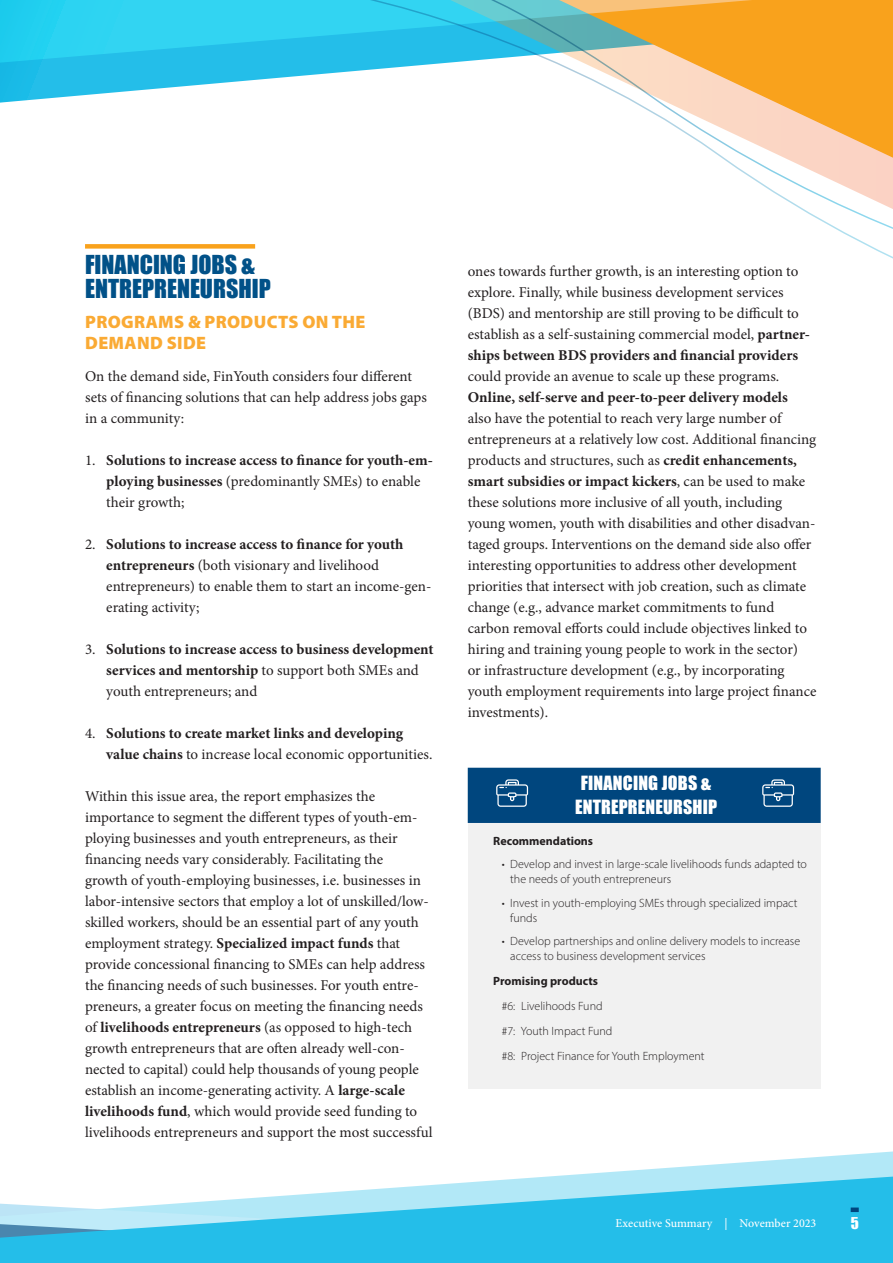
<style>
.page{position:relative;width:893px;height:1263px;background:#fff}
.page>*{position:absolute;margin:0;border:0;box-sizing:border-box;transform-origin:0 0}
.h2-Heading_2{font:24px/24px "Impact";color:#015188}
.h2-Heading_3{font:900 18px/21px "Myriad Pro";letter-spacing:.02em;color:#faaa34}
.tth-text_TABLE_1_HEADER{font:18px/24px "Impact";letter-spacing:.01em;color:#fff;text-align:center}
.ta-text_AFTER{font:15px/21px "Minion Pro";letter-spacing:-.005em;color:#231f20}
.t1{font:700 15px/21px "Minion Pro";color:#231f20}
.t2{font:15px "Impact";color:#fff}
.box_BODY_COPY{font:300 12px/15px "Myriad Pro";color:#231f20}
.box_BODY_COPY-2{font:700 12px "Myriad Pro";color:#231f20}
.t3{font:500 12px "Minion Pro";color:#fff}
.s1{font-weight:400}
.s2{font-weight:700}
</style>
<div class="page">
<svg style="left:0;top:0;width:310px;height:103px;background:#46d0ef"></svg>
<svg style="left:681px;top:1152px;width:212px;height:15px"></svg>
<svg style="left:0;top:1167px;width:893px;height:96px;fill:#24bee9"></svg>
<svg style="left:310px;top:0;width:583px;height:259px"></svg>
<div style="left:851px;top:1207px;width:8px;height:5px;background:#00467e"></div>
<div style="left:85px;top:244px;width:170px;height:5px;background:#f9a21c"></div>
<div style="left:468px;top:823px;width:353px;height:266px;background:#f1f1f1"></div>
<div style="left:468px;top:768px;width:353px;height:55px;background:#00467e"></div>
<p class="h2-Heading_2" style="left:85px;top:252px;width:187px">FINANCING JOBS &amp;<br>ENTREPRENEURSHIP</p>
<p class="h2-Heading_3" style="left:85px;top:310px;width:282px">PROGRAMS &amp; PRODUCTS ON THE<br>DEMAND SIDE</p>
<p class="ta-text_AFTER" style="left:85px;top:366px;width:343px">On the demand side, FinYouth considers four different sets of financing solutions that can help address jobs gaps in a community:</p>
<p class="t1" style="left:106px;top:450px;width:328px;text-indent:-21px"><span class="s1">1.</span> Solutions to increase access to finance for youth-em&shy;ploying businesses <span class="s1">(predominantly SMEs) to enable their growth;</span></p>
<p class="ta-text_AFTER" style="left:106px;top:534px;width:327px;text-indent:-21px">2. <span class="s2">Solutions to increase access to finance for youth entrepreneurs</span> (both visionary and livelihood entrepreneurs) to enable them to start an income-gen&shy;erating activity;</p>
<p class="t1" style="left:106px;top:639px;width:329px;text-indent:-21px"><span class="s1">3.</span> Solutions to increase access to business development services and mentorship <span class="s1">to support both SMEs and youth entrepreneurs; and</span></p>
<p class="t1" style="left:106px;top:723px;width:328px;text-indent:-21px"><span class="s1">4.</span> Solutions to create market links and developing value chains <span class="s1">to increase local economic opportunities.</span></p>
<p class="ta-text_AFTER" style="left:85px;top:786px;width:349px">Within this issue area, the report emphasizes the importance to segment the different types of youth-em&shy;ploying businesses and youth entrepreneurs, as their financing needs vary considerably. Facilitating the<br>growth of youth-employing businesses, i.e. businesses in labor-intensive sectors that employ a lot of unskilled/low&shy;skilled workers, should be an essential part of any youth employment strategy. <span class="s2">Specialized impact funds</span> that provide concessional financing to SMEs can help address the financing needs of such businesses. For youth entre&shy;preneurs, a greater focus on meeting the financing needs of <span class="s2">livelihoods entrepreneurs</span> (as opposed to high-tech growth entrepreneurs that are often already well-con&shy;nected to capital) could help thousands of young people establish an income-generating activity. A <span class="s2">large-scale livelihoods fund</span>, which would provide seed funding to livelihoods entrepreneurs and support the most successful</p>
<p class="ta-text_AFTER" style="left:468px;top:261px;width:350px">ones towards further growth, is an interesting option to explore. Finally, while business development services (BDS) and mentorship are still proving to be difficult to establish as a self-sustaining commercial model, <span class="s2">partner&shy;ships between BDS providers and financial providers </span>could provide an avenue to scale up these programs.<br><span class="s2">Online, self-serve and peer-to-peer delivery models<br></span>also have the potential to reach very large number of entrepreneurs at a relatively low cost. Additional financing products and structures, such as <span class="s2">credit enhancements, smart subsidies or impact kickers</span>, can be used to make these solutions more inclusive of all youth, including young women, youth with disabilities and other disadvan&shy;taged groups. Interventions on the demand side also offer interesting opportunities to address other development priorities that intersect with job creation, such as climate change (e.g., advance market commitments to fund carbon removal efforts could include objectives linked to hiring and training young people to work in the sector)<br>or infrastructure development (e.g., by incorporating youth employment requirements into large project finance investments).</p>
<p class="tth-text_TABLE_1_HEADER" style="left:575px;top:771px;width:143px">FINANCING JOBS &amp;<br>ENTREPRENEURSHIP</p>
<p class="box_BODY_COPY-2" style="left:493px;top:833px;width:101px">Recommendations</p>
<p class="box_BODY_COPY" style="left:510px;top:857px;width:298px;text-indent:-9px">• Develop and invest in large-scale livelihoods funds adapted to the needs of youth entrepreneurs</p>
<p class="box_BODY_COPY" style="left:510px;top:895px;width:289px;text-indent:-9px">• Invest in youth-employing SMEs through specialized impact funds</p>
<p class="box_BODY_COPY" style="left:510px;top:934px;width:291px;text-indent:-9px">• Develop partnerships and online delivery models to increase access to business development services</p>
<p class="box_BODY_COPY-2" style="left:493px;top:973px;width:106px">Promising products</p>
<p class="box_BODY_COPY" style="left:502px;top:999px;width:102px">#6: Livelihoods Fund</p>
<p class="box_BODY_COPY" style="left:502px;top:1024px;width:112px">#7: Youth Impact Fund</p>
<p class="box_BODY_COPY" style="left:502px;top:1049px;width:204px">#8: Project Finance for Youth Employment</p>
<p class="t3" style="left:616px;top:1215px;width:202px">Executive Summary | November 2023</p>
<p class="t2" style="left:851px;top:1211px;width:10px">5</p>
</div>
